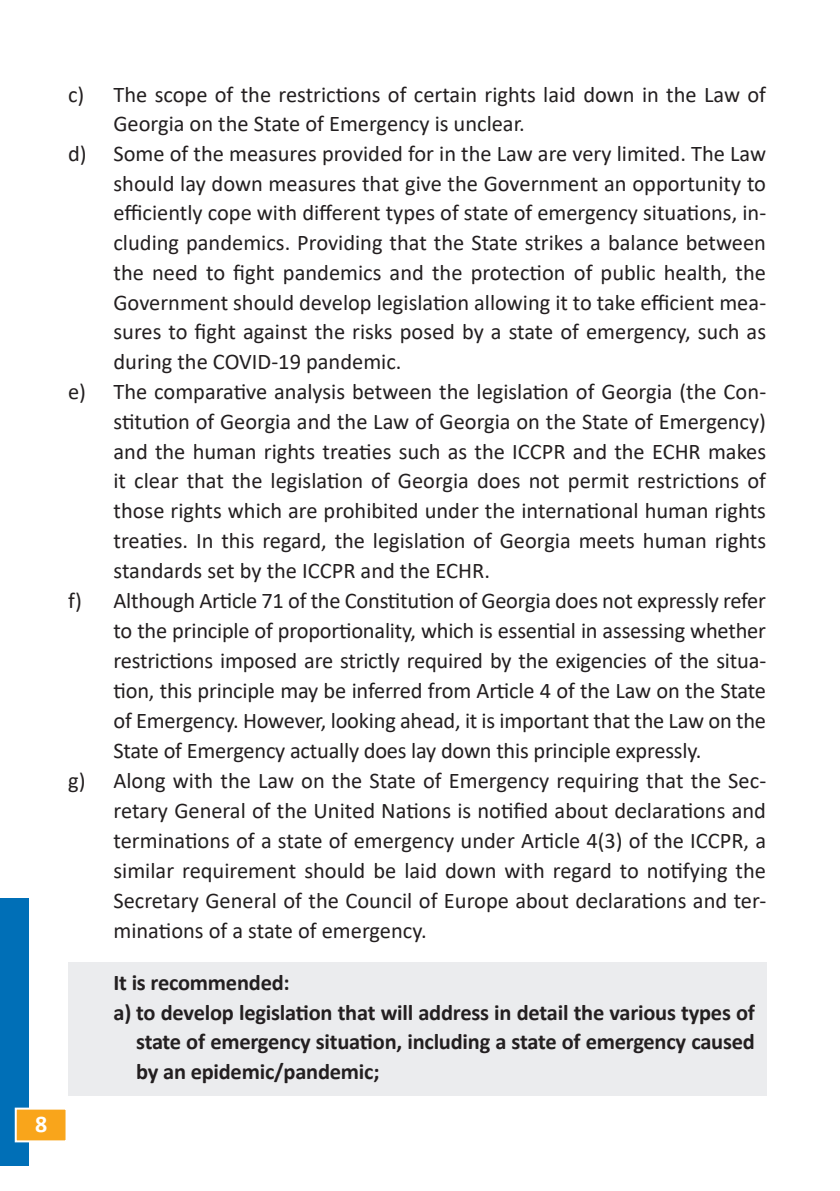
<style>
.page{position:relative;width:840px;height:1191px;background:#fff}
.page>*{position:absolute;margin:0;border:0;box-sizing:border-box;transform-origin:0 0}
.t1{font:700 24px "Calibri";color:#fff}
.ბულეტები{font:22.4px/29.8px "Calibri";color:#231f20;text-align:justify}
.რეკომენდაცია{font:700 22.4px/29.4px "Calibri";letter-spacing:-.01em;color:#231f20;text-align:justify}
</style>
<div class="page">
<div style="left:0;top:898px;width:28px;height:267px;background:#006fb7"></div>
<div style="left:15px;top:1107px;width:52px;height:35px;background:#f9a51b;border:2px solid #fff"></div>
<div style="left:68px;top:962px;width:697px;height:45px;background:#ebecee"></div>
<div style="left:68px;top:991px;width:697px;height:104px;background:#ebecee"></div>
<p class="t1" style="left:35px;top:1107px;width:14px">8</p>
<p class="ბულეტები" style="left:113px;top:79px;width:653px;text-indent:-45px">c) The scope of the restrictions of certain rights laid down in the Law of<br>Georgia on the State of Emergency is unclear.</p>
<p class="ბულეტები" style="left:113px;top:138px;width:653px;text-indent:-45px">d) Some of the measures provided for in the Law are very limited. The Law should lay down measures that give the Government an opportunity to efficiently cope with different types of state of emergency situations, in&shy;cluding pandemics. Providing that the State strikes a balance between the need to fight pandemics and the protection of public health, the Government should develop legislation allowing it to take efficient mea&shy;sures to fight against the risks posed by a state of emergency, such as during the COVID-19 pandemic.</p>
<p class="ბულეტები" style="left:113px;top:376px;width:653px;text-indent:-45px">e) The comparative analysis between the legislation of Georgia (the Con&shy;stitution of Georgia and the Law of Georgia on the State of Emergency) and the human rights treaties such as the ICCPR and the ECHR makes it clear that the legislation of Georgia does not permit restrictions of those rights which are prohibited under the international human rights treaties. In this regard, the legislation of Georgia meets human rights standards set by the ICCPR and the ECHR.</p>
<p class="ბულეტები" style="left:113px;top:585px;width:653px;text-indent:-45px">f) Although Article 71 of the Constitution of Georgia does not expressly refer to the principle of proportionality, which is essential in assessing whether restrictions imposed are strictly required by the exigencies of the situa&shy;tion, this principle may be inferred from Article 4 of the Law on the State of Emergency. However, looking ahead, it is important that the Law on the State of Emergency actually does lay down this principle expressly.</p>
<p class="ბულეტები" style="left:113px;top:765px;width:653px;text-indent:-45px">g) Along with the Law on the State of Emergency requiring that the Sec&shy;retary General of the United Nations is notified about declarations and terminations of a state of emergency under Article 4(3) of the ICCPR, a similar requirement should be laid down with regard to notifying the Secretary General of the Council of Europe about declarations and ter&shy;minations of a state of emergency.</p>
<p class="რეკომენდაცია" style="left:113px;top:967px;width:178px">It is recommended:</p>
<p class="რეკომენდაცია" style="left:136px;top:997px;width:620px;text-indent:-23px">a) to develop legislation that will address in detail the various types of state of emergency situation, including a state of emergency caused by an epidemic/pandemic;</p>
</div>
